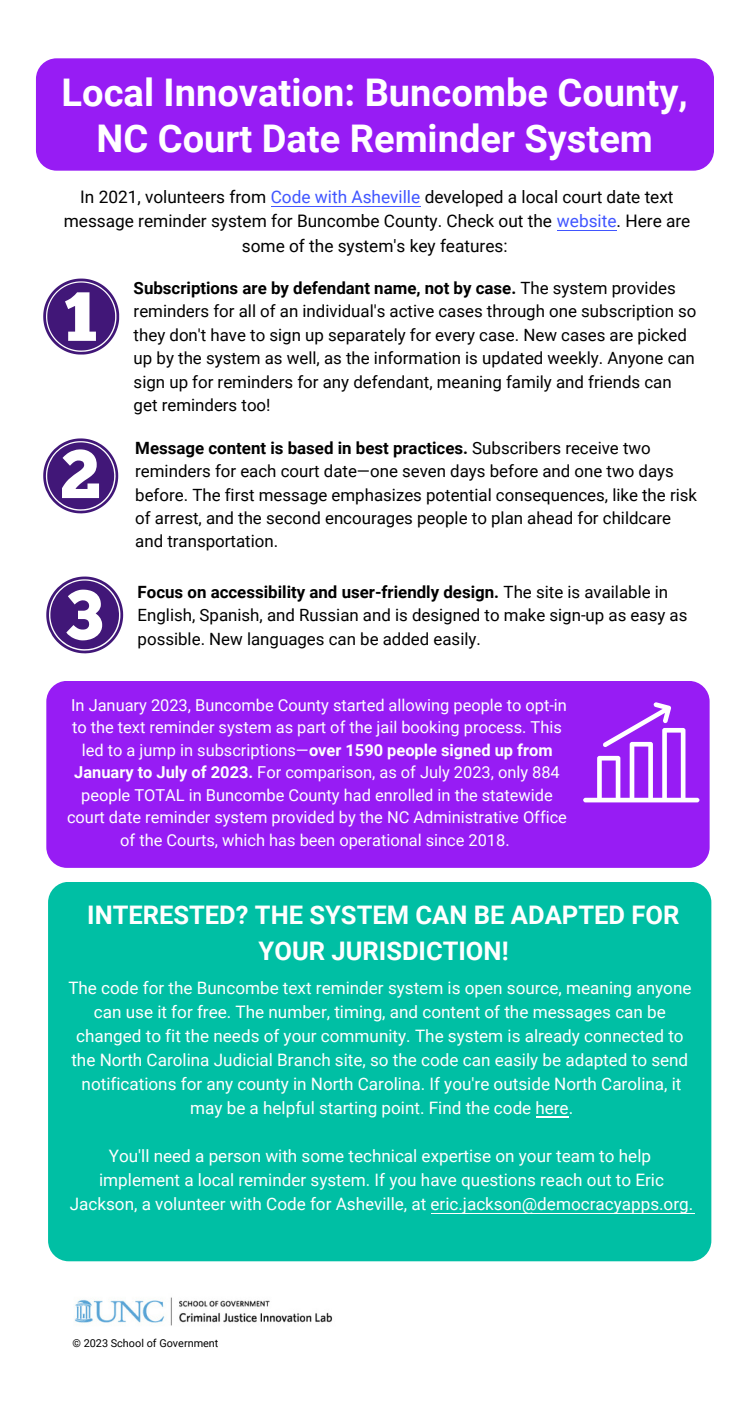
<style>
.page{position:relative;width:750px;height:1407px;background:#fff}
.page>*{position:absolute;margin:0;border:0;box-sizing:border-box;transform-origin:0 0}
.t1{font:700 38.12px/45.6px "Roboto";color:#fff;text-align:center}
.t2{font:700 25.62px/35.8px "Roboto";color:#fff;text-align:center}
.t3{font:17.25px/24.1px "Roboto";color:#000;text-align:center}
.t4{font:17.12px/24px "Roboto";color:#fff;text-align:center}
.t5{font:16.88px/23.5px "Roboto";color:#000}
.t6{font:16.38px/22.5px "Roboto";color:#fff;text-align:center}
.t7{font:10.88px "Roboto";color:#000}
.s1{color:#4055ff}
.s2{font-weight:700}
</style>
<div class="page">
<div style="left:46px;top:681px;width:664px;height:186px;background:#971cf4;border-radius:21px"></div>
<svg style="left:43px;top:278px;width:76px;height:76px"></svg>
<svg style="left:43px;top:438px;width:75px;height:75px"></svg>
<svg style="left:46px;top:576px;width:77px;height:77px"></svg>
<div style="left:48px;top:881px;width:663px;height:380px;background:#00bfa4;border-radius:21px"></div>
<div style="left:36px;top:58px;width:678px;height:113px;background:#971cf4;border-radius:21px"></div>
<svg style="left:583px;top:702px;width:116px;height:100px"></svg>
<img style="left:74px;top:1297px;width:259px;height:29px">
<hr style="left:271px;top:206px;width:149px;height:1px;background:#4055ff">
<hr style="left:557px;top:230px;width:59px;height:1px;background:#4055ff">
<hr style="left:536px;top:1116px;width:33px;height:1px;background:#fff">
<hr style="left:431px;top:1212px;width:263px;height:1px;background:#fff">
<p class="t1" style="left:62px;top:70px;width:628px">Local Innovation: Buncombe County,<br>NC Court Date Reminder System</p>
<p class="t3" style="left:64px;top:185px;width:628px">In 2021, volunteers from <span class="s1">Code with Asheville</span> developed a local court date text message reminder system for Buncombe County. Check out the <span class="s1">website</span>. Here are some of the system's key features:</p>
<p class="t5" style="left:134px;top:276px;width:564px"><span class="s2">Subscriptions are by defendant name, not by case.</span> The system provides reminders for all of an individual's active cases through one subscription so they don't have to sign up separately for every case. New cases are picked up by the system as well, as the information is updated weekly. Anyone can sign up for reminders for any defendant, meaning family and friends can get reminders too!</p>
<p class="t5" style="left:135px;top:436px;width:563px"><span class="s2">Message content is based in best practices.</span> Subscribers receive two reminders for each court date—one seven days before and one two days before. The first message emphasizes potential consequences, like the risk of arrest, and the second encourages people to plan ahead for childcare and transportation.</p>
<p class="t5" style="left:138px;top:580px;width:551px"><span class="s2">Focus on accessibility and user-friendly design.</span> The site is available in<br>English, Spanish, and Russian and is designed to make sign-up as easy as possible. New languages can be added easily.</p>
<p class="t6" style="left:67px;top:694px;width:501px">In January 2023, Buncombe County started allowing people to opt-in to the text reminder system as part of the jail booking process. This led to a jump in subscriptions—<span class="s2">over 1590 people signed up from January to July of 2023.</span> For comparison, as of July 2023, only 884 people TOTAL in Buncombe County had enrolled in the statewide court date reminder system provided by the NC Administrative Office of the Courts, which has been operational since 2018.</p>
<p class="t2" style="left:87px;top:897px;width:594px">INTERESTED? THE SYSTEM CAN BE ADAPTED FOR<br>YOUR JURISDICTION!</p>
<p class="t4" style="left:68px;top:976px;width:625px">The code for the Buncombe text reminder system is open source, meaning anyone can use it for free. The number, timing, and content of the messages can be changed to fit the needs of your community. The system is already connected to the North Carolina Judicial Branch site, so the code can easily be adapted to send notifications for any county in North Carolina. If you're outside North Carolina, it may be a helpful starting point. Find the code here.</p>
<p class="t4" style="left:70px;top:1144px;width:625px">You'll need a person with some technical expertise on your team to help implement a local reminder system. If you have questions reach out to Eric<br>Jackson, a volunteer with Code for Asheville, at eric.jackson@democracyapps.org.</p>
<p class="t7" style="left:72px;top:1337px;width:148px">© 2023 School of Government</p>
</div>
